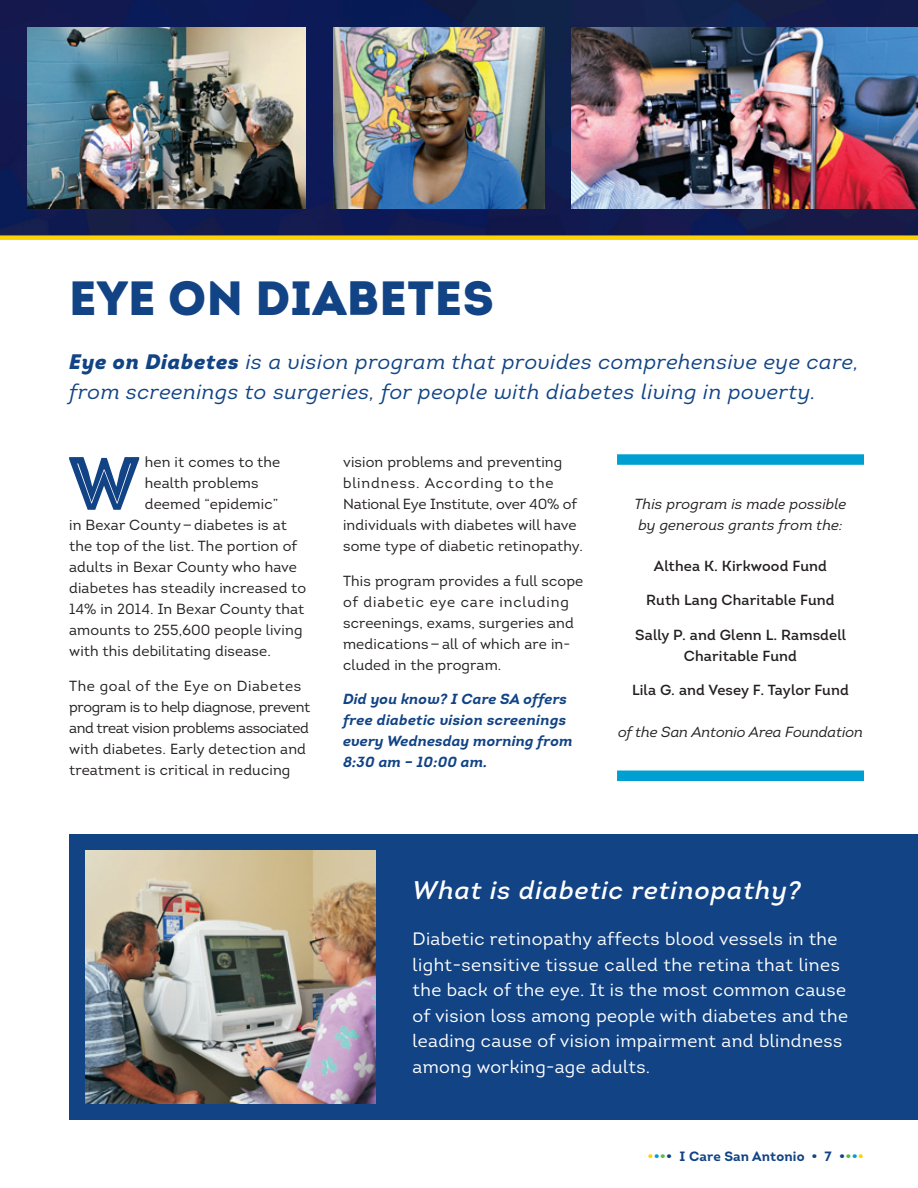
<style>
.page{position:relative;width:918px;height:1188px;background:#fff}
.page>*{position:absolute;margin:0;border:0;box-sizing:border-box;transform-origin:0 0}
.body_text{font:74.7px "Intro Black Inline";color:#114385}
.Header_All_Caps{font:900 48px "Intro";letter-spacing:.01em;color:#114385}
.body_text-2{font:italic 600 25.5px "Intro";letter-spacing:.04em;color:#fff}
.body_text-3{font:italic 21px/30px "Intro";letter-spacing:.03em;color:#114385}
.body_text-4{font:18px/25.5px "Intro";letter-spacing:.02em;color:#fff}
.body_text-5{font:14.7px/21px "Intro";letter-spacing:.01em;color:#231f20}
.body_text-6{font:600 14.7px/21px "Intro";letter-spacing:.01em;color:#231f20;text-align:center}
.body_text-7{font:italic 700 14.7px/21px "Intro";letter-spacing:.01em;color:#114385}
.body_text-8{font:italic 14.7px/21px "Intro";letter-spacing:.005em;color:#231f20}
.t1{font:700 13.5px "Intro";letter-spacing:.01em;color:#114385}
.s1{font-weight:900}
.s2{color:#fed304}
.s3{color:#009fd1}
.s4{color:#60bb46}
</style>
<div class="page">
<div style="left:69px;top:835px;width:849px;height:285px;background:#114385"></div>
<img style="left:85px;top:850px;width:290px;height:254px">
<div style="left:617px;top:454px;width:247px;height:11px;background:#009fd1"></div>
<div style="left:617px;top:771px;width:247px;height:10px;background:#009fd1"></div>
<div style="left:0;top:0;width:918px;height:238px;background:#101b4f"></div>
<div style="left:0;top:235px;width:918px;height:5px;background:#fed304"></div>
<img style="left:27px;top:27px;width:279px;height:181px">
<img style="left:571px;top:27px;width:347px;height:181px">
<img style="left:333px;top:27px;width:211px;height:181px">
<p class="Header_All_Caps" style="left:69px;top:267px;width:426px">EYE ON DIABETES</p>
<p class="body_text-3" style="left:69px;top:347px;width:791px"><span class="s1">Eye on Diabetes</span> is a vision program that provides comprehensive eye care, from screenings to surgeries, for people with diabetes living in poverty.</p>
<p class="body_text" style="left:69px;top:435px;width:72px">W</p>
<p class="body_text-5" style="left:145px;top:452px;width:137px">hen it comes to the</p>
<p class="body_text-5" style="left:145px;top:473px;width:115px">health problems</p>
<p class="body_text-5" style="left:145px;top:494px;width:135px">deemed “epidemic”</p>
<p class="body_text-5" style="left:69px;top:515px;width:219px">in Bexar County—diabetes is at</p>
<p class="body_text-5" style="left:69px;top:536px;width:230px">the top of the list. The portion of</p>
<p class="body_text-5" style="left:69px;top:557px;width:229px">adults in Bexar County who have</p>
<p class="body_text-5" style="left:69px;top:578px;width:239px">diabetes has steadily increased to</p>
<p class="body_text-5" style="left:69px;top:599px;width:237px">14% in 2014. In Bexar County that</p>
<p class="body_text-5" style="left:69px;top:620px;width:235px">amounts to 255,600 people living</p>
<p class="body_text-5" style="left:69px;top:641px;width:203px">with this debilitating disease.</p>
<p class="body_text-5" style="left:69px;top:675px;width:243px">The goal of the Eye on Diabetes program is to help diagnose, prevent and treat vision problems associated with diabetes. Early detection and treatment is critical in reducing</p>
<p class="body_text-5" style="left:343px;top:452px;width:241px">vision problems and preventing blindness. According to the National Eye Institute, over 40% of individuals with diabetes will have some type of diabetic retinopathy.</p>
<p class="body_text-5" style="left:343px;top:570px;width:242px">This program provides a full scope of diabetic eye care including screenings, exams, surgeries and medications—all of which are in&shy;cluded in the program.</p>
<p class="body_text-7" style="left:343px;top:689px;width:231px">Did you know? I Care SA offers free diabetic vision screenings every Wednesday morning from<br>8:30 am – 10:00 am.</p>
<p class="body_text-8" style="left:635px;top:493px;width:213px">This program is made possible by generous grants from the:</p>
<p class="body_text-6" style="left:654px;top:555px;width:175px">Althea K. Kirkwood Fund</p>
<p class="body_text-6" style="left:646px;top:590px;width:190px">Ruth Lang Charitable Fund</p>
<p class="body_text-6" style="left:635px;top:624px;width:212px">Sally P. and Glenn L. Ramsdell<br>Charitable Fund</p>
<p class="body_text-6" style="left:632px;top:680px;width:218px">Lila G. and Vesey F. Taylor Fund</p>
<p class="body_text-8" style="left:618px;top:721px;width:246px">of the San Antonio Area Foundation</p>
<p class="body_text-2" style="left:413px;top:874px;width:390px">What is diabetic retinopathy?</p>
<p class="body_text-4" style="left:413px;top:926px;width:437px">Diabetic retinopathy affects blood vessels in the light-sensitive tissue called the retina that lines the back of the eye. It is the most common cause of vision loss among people with diabetes and the leading cause of vision impairment and blindness among working-age adults.</p>
<p class="t1" style="left:647px;top:1147px;width:218px"><span class="s2">•</span><span class="s3">•</span><span class="s4">•</span>• I Care San Antonio • 7 •<span class="s4">•</span><span class="s3">•</span><span class="s2">•</span></p>
</div>
